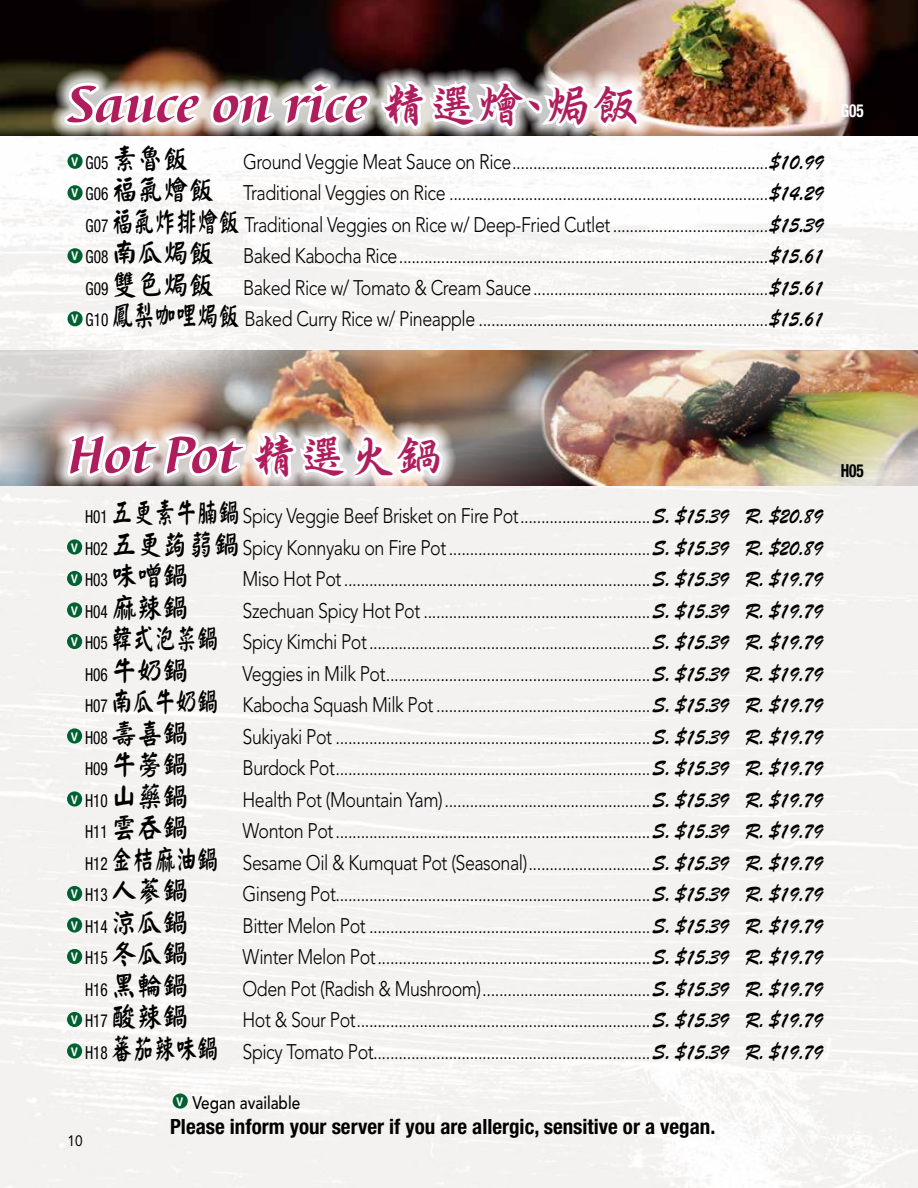
<style>
.page{position:relative;width:918px;height:1188px;background:#f3f2f1}
.page>*{position:absolute;margin:0;border:0;box-sizing:border-box;transform-origin:0 0}
.t1{font:italic 700 54px "Barbedor TOT";color:#b01d5c}
.t2{font:300 21px/31.5px "Avenir";letter-spacing:-.025em;color:#000;text-align:right;scale:.85 1}
.t3{font:700 condensed 21px "Helvetica Neue";color:#000}
.t4{font:condensed 18px "Helvetica Neue";color:#000;scale:.85 1}
.t5{font:500 18px "Avenir";color:#000;scale:.85 1}
.t6{font:700 condensed 18px "Helvetica Neue";color:#fff;scale:.85 1}
.t7{font:700 condensed 18px "Helvetica Neue";color:#000;scale:.85 1}
.t8{font:15px "Avenir";color:#000;scale:.9 1}
.s1{font-family:"DF Xing Kai Std W5";font-weight:400;font-style:normal;font-size:48px}
.s2{font-family:"DF Yan Kai Std W5";font-stretch:normal;font-size:28.5px}
.s3{font-family:"Brush Script Std";font-weight:400}
.s4{font-family:"Helvetica Rounded";font-weight:700;font-size:12px;color:#fff}
.s5{font-family:"Helvetica Neue";font-weight:400;font-stretch:condensed;font-size:18px}
.s6{font-family:"DF Yan Kai Std W5";font-weight:400;font-size:28.5px}
</style>
<div class="page">
<img style="left:0;top:0;width:918px;height:135px">
<img style="left:0;top:351px;width:918px;height:135px">
<div style="left:67px;top:539px;width:15px;height:16px;background:#006130;border-radius:50%"></div>
<div style="left:67px;top:571px;width:15px;height:15px;background:#006130;border-radius:50%"></div>
<div style="left:67px;top:602px;width:15px;height:16px;background:#006130;border-radius:50%"></div>
<div style="left:67px;top:634px;width:15px;height:15px;background:#006130;border-radius:50%"></div>
<div style="left:67px;top:728px;width:15px;height:16px;background:#006130;border-radius:50%"></div>
<div style="left:67px;top:791px;width:15px;height:16px;background:#006130;border-radius:50%"></div>
<div style="left:67px;top:886px;width:15px;height:15px;background:#006130;border-radius:50%"></div>
<div style="left:67px;top:917px;width:15px;height:16px;background:#006130;border-radius:50%"></div>
<div style="left:67px;top:949px;width:15px;height:15px;background:#006130;border-radius:50%"></div>
<div style="left:67px;top:1012px;width:15px;height:15px;background:#006130;border-radius:50%"></div>
<div style="left:67px;top:1043px;width:15px;height:16px;background:#006130;border-radius:50%"></div>
<div style="left:53px;top:418px;width:404px;height:75px;background:#fff;opacity:.79"></div>
<img style="left:64px;top:415px;width:382px;height:71px">
<div style="left:68px;top:185px;width:15px;height:15px;background:#006130;border-radius:50%"></div>
<div style="left:68px;top:248px;width:15px;height:15px;background:#006130;border-radius:50%"></div>
<div style="left:68px;top:311px;width:15px;height:15px;background:#006130;border-radius:50%"></div>
<div style="left:51px;top:67px;width:602px;height:76px;background:#fff;opacity:.79"></div>
<svg style="left:59px;top:34px;width:314px;height:150px"></svg>
<svg style="left:379px;top:47px;width:264px;height:92px"></svg>
<div style="left:173px;top:1094px;width:15px;height:15px;background:#006130;border-radius:50%"></div>
<h1 class="t1" style="left:68px;top:73px;width:574px">Sauce on rice <span class="s1">精選燴、焗飯</span></h1>
<p class="t4" style="left:71px;top:152px;width:140px"><sup>V</sup> G05 <span class="s2">素魯飯</span></p>
<p class="t2" style="left:71px;top:146px;width:886px">Ground Veggie Meat Sauce on Rice.............................................................<span class="s3">$10.99<br></span><span class="s4">V</span> <span class="s5">G06</span> <span class="s6">福氣燴飯</span> Traditional Veggies on Rice ............................................................................<span class="s3">$14.29<br></span><span class="s5">G07</span> <span class="s6">福氣炸排燴飯</span> Traditional Veggies on Rice w/ Deep-Fried Cutlet .....................................<span class="s3">$15.39<br></span><span class="s4">V</span> <span class="s5">G08</span> <span class="s6">南瓜焗飯</span> Baked Kabocha Rice........................................................................................<span class="s3">$15.61<br></span><span class="s5">G09</span> <span class="s6">雙色焗飯</span> Baked Rice w/ Tomato &amp; Cream Sauce........................................................<span class="s3">$15.61<br></span><span class="s4">V</span> <span class="s5">G10</span> <span class="s6">鳳梨咖哩焗飯</span> Baked Curry Rice w/ Pineapple .....................................................................<span class="s3">$15.61</span></p>
<p class="t6" style="left:841px;top:99px;width:29px">G05</p>
<h1 class="t1" style="left:68px;top:424px;width:377px">Hot Pot <span class="s1">精選火鍋</span></h1>
<p class="t2" style="left:71px;top:500px;width:886px"><span class="s5">H01</span> <span class="s6">五更素牛腩鍋</span> Spicy Veggie Beef Brisket on Fire Pot...............................<span class="s3">S. $15.39 R. $20.89<br></span><span class="s4">V</span> <span class="s5">H02</span> <span class="s6">五更蒟蒻鍋</span> Spicy Konnyaku on Fire Pot ................................................<span class="s3">S. $15.39 R. $20.89</span></p>
<p class="t4" style="left:71px;top:569px;width:140px"><sup>V</sup> H03 <span class="s2">味噌鍋</span></p>
<p class="t2" style="left:243px;top:563px;width:684px">Miso Hot Pot .........................................................................<span class="s3">S. $15.39 R. $19.79</span></p>
<p class="t4" style="left:71px;top:601px;width:140px"><sup>V</sup> H04 <span class="s2">麻辣鍋</span></p>
<p class="t2" style="left:71px;top:595px;width:886px">Szechuan Spicy Hot Pot ......................................................<span class="s3">S. $15.39 R. $19.79<br></span><span class="s4">V</span> <span class="s5">H05</span> <span class="s6">韓式泡菜鍋</span> Spicy Kimchi Pot...................................................................<span class="s3">S. $15.39 R. $19.79</span></p>
<p class="t4" style="left:85px;top:664px;width:123px">H06 <span class="s2">牛奶鍋</span></p>
<p class="t2" style="left:85px;top:658px;width:870px">Veggies in Milk Pot...............................................................<span class="s3">S. $15.39 R. $19.79<br></span><span class="s5">H07</span> <span class="s6">南瓜牛奶鍋</span> Kabocha Squash Milk Pot ...................................................<span class="s3">S. $15.39 R. $19.79</span></p>
<p class="t4" style="left:71px;top:727px;width:140px"><sup>V</sup> H08 <span class="s2">壽喜鍋</span></p>
<p class="t2" style="left:243px;top:721px;width:684px">Sukiyaki Pot ...........................................................................<span class="s3">S. $15.39 R. $19.79</span></p>
<p class="t4" style="left:85px;top:758px;width:123px">H09 <span class="s2">牛蒡鍋</span></p>
<p class="t2" style="left:243px;top:752px;width:684px">Burdock Pot...........................................................................<span class="s3">S. $15.39 R. $19.79</span></p>
<p class="t4" style="left:71px;top:790px;width:140px"><sup>V</sup> H10 <span class="s2">山藥鍋</span></p>
<p class="t2" style="left:243px;top:784px;width:684px">Health Pot (Mountain Yam).................................................<span class="s3">S. $15.39 R. $19.79</span></p>
<p class="t4" style="left:85px;top:821px;width:123px">H11 <span class="s2">雲吞鍋</span></p>
<p class="t2" style="left:85px;top:815px;width:870px">Wonton Pot...........................................................................<span class="s3">S. $15.39 R. $19.79<br></span><span class="s5">H12</span> <span class="s6">金桔麻油鍋</span> Sesame Oil &amp; Kumquat Pot (Seasonal).............................<span class="s3">S. $15.39 R. $19.79</span></p>
<p class="t4" style="left:71px;top:884px;width:140px"><sup>V</sup> H13 <span class="s2">人蔘鍋</span></p>
<p class="t2" style="left:243px;top:878px;width:684px">Ginseng Pot...........................................................................<span class="s3">S. $15.39 R. $19.79</span></p>
<p class="t4" style="left:71px;top:916px;width:140px"><sup>V</sup> H14 <span class="s2">涼瓜鍋</span></p>
<p class="t2" style="left:243px;top:910px;width:684px">Bitter Melon Pot ...................................................................<span class="s3">S. $15.39 R. $19.79</span></p>
<p class="t4" style="left:71px;top:947px;width:140px"><sup>V</sup> H15 <span class="s2">冬瓜鍋</span></p>
<p class="t2" style="left:243px;top:941px;width:684px">Winter Melon Pot.................................................................<span class="s3">S. $15.39 R. $19.79</span></p>
<p class="t4" style="left:85px;top:979px;width:123px">H16 <span class="s2">黑輪鍋</span></p>
<p class="t2" style="left:243px;top:973px;width:684px">Oden Pot (Radish &amp; Mushroom)........................................<span class="s3">S. $15.39 R. $19.79</span></p>
<p class="t4" style="left:71px;top:1010px;width:140px"><sup>V</sup> H17 <span class="s2">酸辣鍋</span></p>
<p class="t2" style="left:71px;top:1004px;width:886px">Hot &amp; Sour Pot......................................................................<span class="s3">S. $15.39 R. $19.79<br></span><span class="s4">V</span> <span class="s5">H18</span> <span class="s6">蕃茄辣味鍋</span> Spicy Tomato Pot..................................................................<span class="s3">S. $15.39 R. $19.79</span></p>
<p class="t8" style="left:68px;top:1133px;width:18px">10</p>
<p class="t5" style="left:177px;top:1092px;width:147px"><sup>V</sup> Vegan available</p>
<p class="t3" style="left:170px;top:1114px;width:547px">Please inform your server if you are allergic, sensitive or a vegan.</p>
<p class="t7" style="left:841px;top:460px;width:29px">H05</p>
</div>
